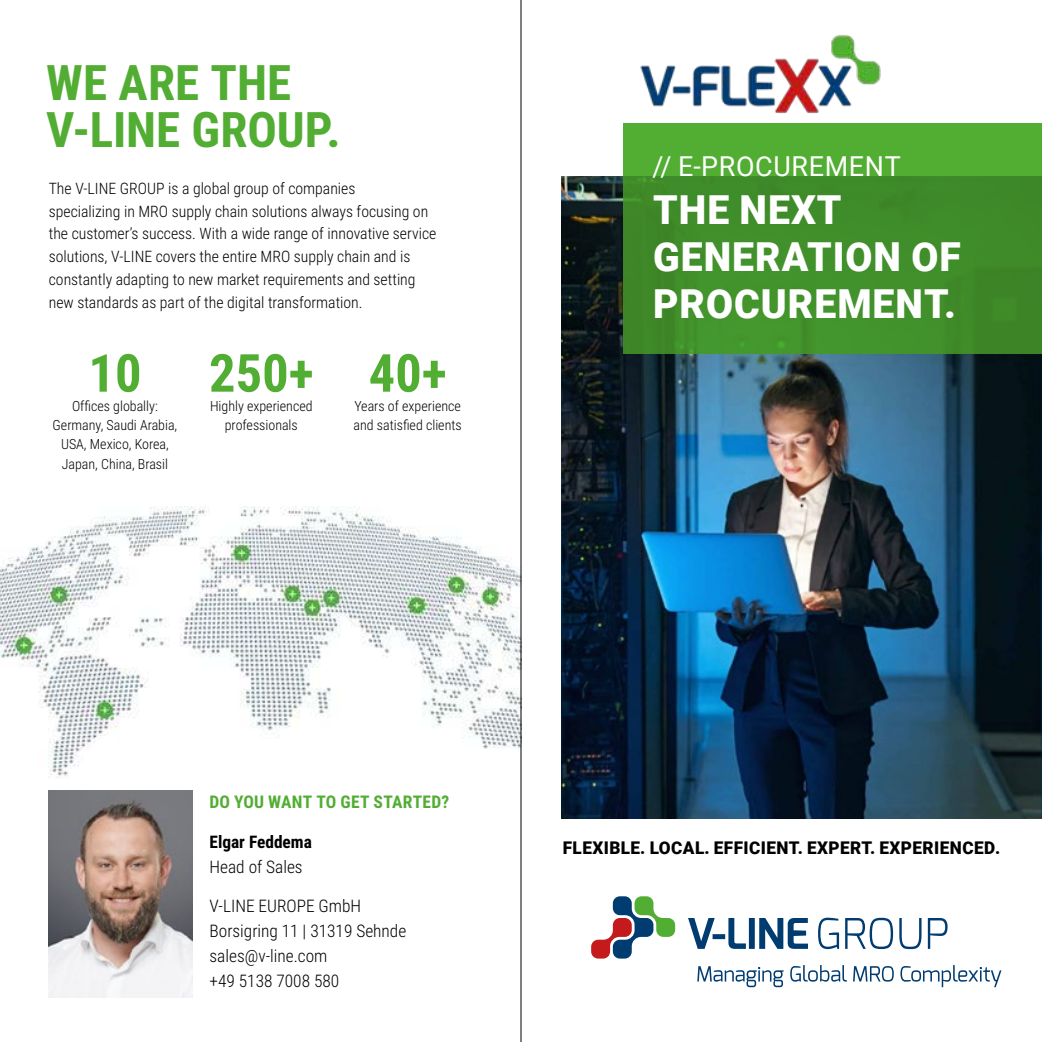
<style>
.page{position:relative;width:1042px;height:1042px;background:#fff}
.page>*{position:absolute;margin:0;border:0;box-sizing:border-box;transform-origin:0 0}
.t1{font:700 52.5px "Roboto Condensed";color:#52ad33}
.t2{font:700 49px/47.2px "Roboto Condensed";color:#52ad33}
.t3{font:900 39.9px/47.2px "Roboto";letter-spacing:.025em;color:#fff}
.t4{font:27.47px "Roboto";letter-spacing:.025em;color:#fff}
.t5{font:900 17.5px "Roboto";letter-spacing:.025em;color:#000}
.t6{font:700 17.5px "Roboto Condensed";letter-spacing:.015em;color:#52ad33}
.t7{font:300 17.32px/25px "Roboto Condensed";color:#000}
.t8{font:700 17.32px "Roboto Condensed";color:#000}
.t9{font:300 15.75px/22.8px "Roboto Condensed";color:#000}
.t10{font:300 14px/19.2px "Roboto Condensed";color:#000;text-align:center}
</style>
<div class="page">
<img style="left:562px;top:176px;width:480px;height:642px">
<svg style="left:623px;top:123px;width:419px;height:230px;background:#43942c"></svg>
<svg style="left:591px;top:896px;width:84px;height:62px"></svg>
<svg style="left:688px;top:917px;width:259px;height:32px"></svg>
<svg style="left:697px;top:965px;width:304px;height:22px"></svg>
<img style="left:0;top:506px;width:520px;height:272px">
<svg style="left:74px;top:731px;width:51px;height:47px"></svg>
<img style="left:640px;top:35px;width:241px;height:79px">
<img style="left:49px;top:791px;width:144px;height:206px">
<hr style="left:520px;top:0;width:1px;height:1042px;background:#000">
<h2 class="t2" style="left:46px;top:63px;width:296px">WE ARE THE<br>V-LINE GROUP.</h2>
<p class="t9" style="left:49px;top:178px;width:389px">The V-LINE GROUP is a global group of companies<br>specializing in MRO supply chain solutions always focusing on the customer’s success. With a wide range of innovative service solutions, V-LINE covers the entire MRO supply chain and is constantly adapting to new market requirements and setting new standards as part of the digital transformation.</p>
<h1 class="t1" style="left:88px;top:352px;width:55px">10</h1>
<p class="t10" style="left:53px;top:396px;width:126px">Of昀椀ces globally:<br>Germany, Saudi Arabia,<br>USA, Mexico, Korea,<br>Japan, China, Brasil</p>
<h1 class="t1" style="left:209px;top:352px;width:106px">250+</h1>
<p class="t10" style="left:210px;top:397px;width:104px">Highly experienced professionals</p>
<h1 class="t1" style="left:369px;top:352px;width:80px">40+</h1>
<p class="t10" style="left:354px;top:397px;width:110px;text-align:left">Years of experience and satis昀椀ed clients</p>
<h3 class="t4" style="left:652px;top:154px;width:250px">// E-PROCUREMENT</h3>
<h3 class="t3" style="left:653px;top:186px;width:309px">THE NEXT<br>GENERATION OF<br>PROCUREMENT.</h3>
<p class="t6" style="left:210px;top:795px;width:241px">DO YOU WANT TO GET STARTED?</p>
<p class="t8" style="left:210px;top:834px;width:104px">Elgar Feddema</p>
<p class="t7" style="left:210px;top:855px;width:95px">Head of Sales</p>
<p class="t7" style="left:210px;top:894px;width:198px">V-LINE EUROPE GmbH<br>Borsigring 11 | 31319 Sehnde sales@v-line.com<br>+49 5138 7008 580</p>
<p class="t5" style="left:563px;top:838px;width:439px">FLEXIBLE. LOCAL. EFFICIENT. EXPERT. EXPERIENCED.</p>
</div>
